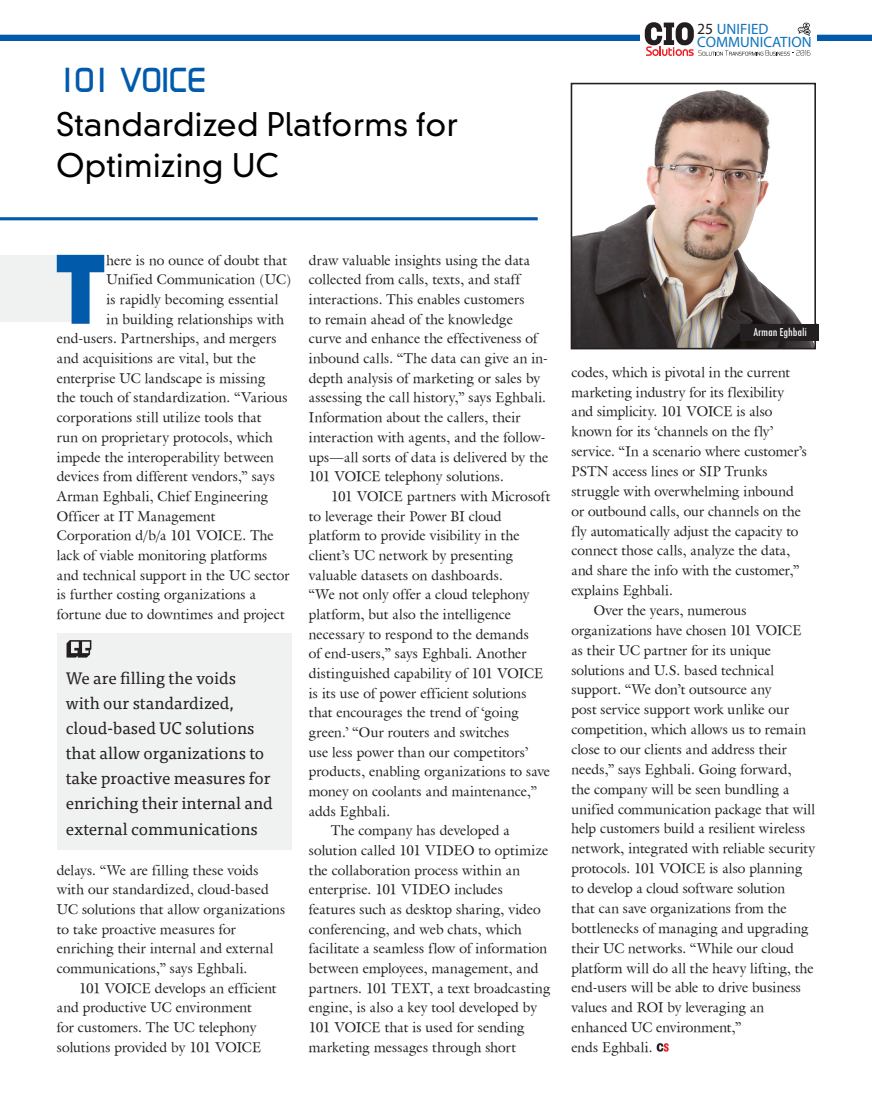
<style>
.page{position:relative;width:872px;height:1106px;background:#fff}
.page>*{position:absolute;margin:0;border:0;box-sizing:border-box;transform-origin:0 0}
.t1{font:98.4px "Age";color:#015aaa}
.t2{font:33px "Bazouk S Si";letter-spacing:-.02em;color:#015aaa}
.t3{font:300 31.5px/41px "DIN Neuzeit Grotesk Std";letter-spacing:.01em;color:#000}
.t4{font:16.8px/25.2px "Tisa Lf";color:#231f20}
.t5{font:300 15px/13.6px "Aero Matics Display";color:#1074bc}
.t6{font:14.1px/19.6px "Galant Normal";letter-spacing:.01em;color:#231f20}
.t7{font:condensed 12.6px "Tw Cen";color:#fff}
.s1{font-family:"Aero Matics";font-weight:400;font-size:15.6px;color:#231f20}
</style>
<div class="page">
<div style="left:0;top:255px;width:81px;height:67px;background:#f0f1f1"></div>
<div style="left:0;top:35px;width:872px;height:6px;background:#015aaa"></div>
<hr style="left:0;top:217px;width:538px;height:3px;background:#015aaa">
<div style="left:57px;top:632px;width:235px;height:217px;background:#f0f1f1"></div>
<svg style="left:656px;top:1043px;width:12px;height:8px"></svg>
<img style="left:573px;top:90px;width:240px;height:256px">
<div style="left:570px;top:83px;width:246px;height:266px;border:2px solid #231f20"></div>
<div style="left:640px;top:14px;width:177px;height:51px;background:#fff"></div>
<svg style="left:645px;top:22px;width:165px;height:34px"></svg>
<div style="left:740px;top:325px;width:79px;height:16px;background:#231f20"></div>
<svg style="left:67px;top:640px;width:24px;height:17px"></svg>
<h2 class="t2" style="left:57px;top:64px;width:151px">101 VOICE</h2>
<h3 class="t3" style="left:56px;top:105px;width:403px">Standardized Platforms for<br>Optimizing UC</h3>
<p class="t5" style="left:697px;top:21px;width:116px"><span class="s1">25</span> UNIFIED<br>COMMUNICATION</p>
<h1 class="t1" style="left:55px;top:241px;width:52px">T</h1>
<p class="t6" style="left:107px;top:250px;width:182px">here is no ounce of doubt that</p>
<p class="t6" style="left:107px;top:270px;width:186px">Unified Communication (UC)</p>
<p class="t6" style="left:107px;top:289px;width:173px">is rapidly becoming essential</p>
<p class="t6" style="left:107px;top:309px;width:179px">in building relationships with</p>
<p class="t6" style="left:57px;top:329px;width:221px">end-users. Partnerships, and mergers</p>
<p class="t6" style="left:57px;top:348px;width:200px">and acquisitions are vital, but the</p>
<p class="t6" style="left:57px;top:368px;width:210px">enterprise UC landscape is missing</p>
<p class="t6" style="left:57px;top:388px;width:232px">the touch of standardization. “Various</p>
<p class="t6" style="left:57px;top:407px;width:206px">corporations still utilize tools that</p>
<p class="t6" style="left:57px;top:427px;width:217px">run on proprietary protocols, which</p>
<p class="t6" style="left:57px;top:447px;width:218px">impede the interoperability between</p>
<p class="t6" style="left:57px;top:466px;width:219px">devices from different vendors,” says</p>
<p class="t6" style="left:57px;top:486px;width:213px">Arman Eghbali, Chief Engineering</p>
<p class="t6" style="left:57px;top:506px;width:160px">Officer at IT Management</p>
<p class="t6" style="left:57px;top:525px;width:218px">Corporation d/b/a 101 VOICE. The</p>
<p class="t6" style="left:57px;top:545px;width:212px">lack of viable monitoring platforms</p>
<p class="t6" style="left:57px;top:565px;width:234px">and technical support in the UC sector</p>
<p class="t6" style="left:57px;top:584px;width:201px">is further costing organizations a</p>
<p class="t6" style="left:57px;top:604px;width:229px">fortune due to downtimes and project</p>
<p class="t4" style="left:66px;top:665px;width:209px">We are filling the voids with our standardized, cloud-based UC solutions that allow organizations to take proactive measures for enriching their internal and external communications</p>
<p class="t6" style="left:57px;top:860px;width:230px">delays. “We are filling these voids with our standardized, cloud-based UC solutions that allow organizations to take proactive measures for enriching their internal and external communications,” says Eghbali.</p>
<p class="t6" style="left:57px;top:978px;width:221px;text-indent:22px">101 VOICE develops an efficient and productive UC environment<br>for customers. The UC telephony solutions provided by 101 VOICE</p>
<p class="t6" style="left:309px;top:250px;width:241px">draw valuable insights using the data collected from calls, texts, and staff interactions. This enables customers<br>to remain ahead of the knowledge curve and enhance the effectiveness of inbound calls. “The data can give an in&shy;depth analysis of marketing or sales by assessing the call history,” says Eghbali.<br>Information about the callers, their interaction with agents, and the follow&shy;ups—all sorts of data is delivered by the 101 VOICE telephony solutions.</p>
<p class="t6" style="left:331px;top:486px;width:221px">101 VOICE partners with Microsoft</p>
<p class="t6" style="left:309px;top:506px;width:194px">to leverage their Power BI cloud</p>
<p class="t6" style="left:309px;top:525px;width:212px">platform to provide visibility in the</p>
<p class="t6" style="left:309px;top:545px;width:206px">client’s UC network by presenting</p>
<p class="t6" style="left:309px;top:565px;width:195px">valuable datasets on dashboards.</p>
<p class="t6" style="left:309px;top:584px;width:222px">“We not only offer a cloud telephony</p>
<p class="t6" style="left:309px;top:604px;width:204px">platform, but also the intelligence</p>
<p class="t6" style="left:309px;top:624px;width:222px">necessary to respond to the demands</p>
<p class="t6" style="left:309px;top:643px;width:219px">of end-users,” says Eghbali. Another</p>
<p class="t6" style="left:309px;top:663px;width:236px">distinguished capability of 101 VOICE</p>
<p class="t6" style="left:309px;top:683px;width:219px">is its use of power efficient solutions</p>
<p class="t6" style="left:309px;top:702px;width:211px">that encourages the trend of ‘going</p>
<p class="t6" style="left:309px;top:722px;width:202px">green.’ “Our routers and switches</p>
<p class="t6" style="left:309px;top:742px;width:221px">use less power than our competitors’</p>
<p class="t6" style="left:309px;top:761px;width:243px">products, enabling organizations to save</p>
<p class="t6" style="left:309px;top:781px;width:229px">money on coolants and maintenance,”</p>
<p class="t6" style="left:309px;top:801px;width:83px">adds Eghbali.</p>
<p class="t6" style="left:331px;top:820px;width:180px">The company has developed a</p>
<p class="t6" style="left:309px;top:840px;width:241px">solution called 101 VIDEO to optimize</p>
<p class="t6" style="left:309px;top:860px;width:212px">the collaboration process within an</p>
<p class="t6" style="left:309px;top:879px;width:195px">enterprise. 101 VIDEO includes</p>
<p class="t6" style="left:309px;top:899px;width:233px">features such as desktop sharing, video</p>
<p class="t6" style="left:309px;top:919px;width:214px">conferencing, and web chats, which</p>
<p class="t6" style="left:309px;top:938px;width:240px">facilitate a seamless flow of information</p>
<p class="t6" style="left:309px;top:958px;width:231px">between employees, management, and</p>
<p class="t6" style="left:309px;top:978px;width:243px">partners. 101 TEXT, a text broadcasting</p>
<p class="t6" style="left:309px;top:997px;width:230px">engine, is also a key tool developed by</p>
<p class="t6" style="left:309px;top:1017px;width:217px">101 VOICE that is used for sending</p>
<p class="t6" style="left:309px;top:1037px;width:209px">marketing messages through short</p>
<p class="t7" style="left:753px;top:325px;width:55px">Arman Eghbali</p>
<p class="t6" style="left:571px;top:362px;width:220px">codes, which is pivotal in the current</p>
<p class="t6" style="left:571px;top:382px;width:214px">marketing industry for its flexibility</p>
<p class="t6" style="left:571px;top:402px;width:202px">and simplicity. 101 VOICE is also</p>
<p class="t6" style="left:571px;top:421px;width:203px">known for its ‘channels on the fly’</p>
<p class="t6" style="left:571px;top:441px;width:237px">service. “In a scenario where customer’s</p>
<p class="t6" style="left:571px;top:461px;width:198px">PSTN access lines or SIP Trunks</p>
<p class="t6" style="left:571px;top:481px;width:224px">struggle with overwhelming inbound</p>
<p class="t6" style="left:571px;top:501px;width:231px">or outbound calls, our channels on the</p>
<p class="t6" style="left:571px;top:521px;width:228px">fly automatically adjust the capacity to</p>
<p class="t6" style="left:571px;top:540px;width:220px">connect those calls, analyze the data,</p>
<p class="t6" style="left:571px;top:560px;width:229px">and share the info with the customer,”</p>
<p class="t6" style="left:571px;top:580px;width:103px">explains Eghbali.</p>
<p class="t6" style="left:594px;top:600px;width:154px">Over the years, numerous</p>
<p class="t6" style="left:571px;top:620px;width:231px">organizations have chosen 101 VOICE</p>
<p class="t6" style="left:571px;top:640px;width:201px">as their UC partner for its unique</p>
<p class="t6" style="left:571px;top:660px;width:204px">solutions and U.S. based technical</p>
<p class="t6" style="left:571px;top:679px;width:202px">support. “We don’t outsource any</p>
<p class="t6" style="left:571px;top:699px;width:219px">post service support work unlike our</p>
<p class="t6" style="left:571px;top:719px;width:236px">competition, which allows us to remain</p>
<p class="t6" style="left:571px;top:739px;width:217px">close to our clients and address their</p>
<p class="t6" style="left:571px;top:759px;width:221px">needs,” says Eghbali. Going forward,</p>
<p class="t6" style="left:571px;top:779px;width:219px">the company will be seen bundling a</p>
<p class="t6" style="left:571px;top:799px;width:245px">unified communication package that will</p>
<p class="t6" style="left:571px;top:818px;width:235px">help customers build a resilient wireless</p>
<p class="t6" style="left:571px;top:838px;width:245px">network, integrated with reliable security</p>
<p class="t6" style="left:571px;top:858px;width:232px">protocols. 101 VOICE is also planning</p>
<p class="t6" style="left:571px;top:878px;width:215px">to develop a cloud software solution</p>
<p class="t6" style="left:571px;top:898px;width:217px">that can save organizations from the</p>
<p class="t6" style="left:571px;top:918px;width:238px">bottlenecks of managing and upgrading</p>
<p class="t6" style="left:571px;top:937px;width:224px">their UC networks. “While our cloud</p>
<p class="t6" style="left:571px;top:957px;width:244px">platform will do all the heavy lifting, the</p>
<p class="t6" style="left:571px;top:977px;width:231px">end-users will be able to drive business</p>
<p class="t6" style="left:571px;top:997px;width:194px">values and ROI by leveraging an</p>
<p class="t6" style="left:571px;top:1017px;width:171px">enhanced UC environment,”</p>
<p class="t6" style="left:571px;top:1037px;width:83px">ends Eghbali.</p>
</div>
